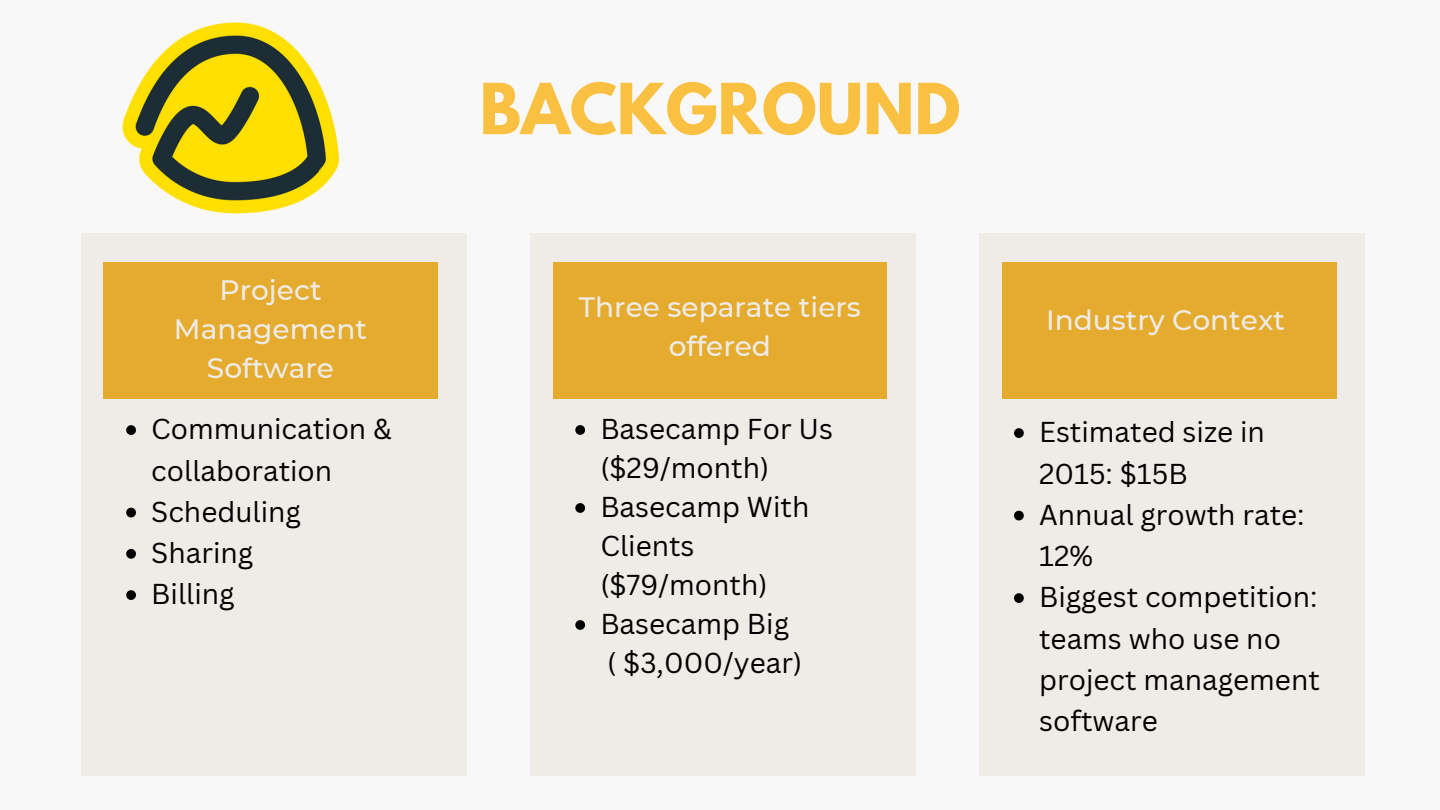
<style>
.page{position:relative;width:1440px;height:810px;background:#f8f8f8}
.page>*{position:absolute;margin:0;border:0;box-sizing:border-box;transform-origin:0 0}
.t1{font:700 62.3px "League Spartan";color:#f9c041}
.t2{font:28px/41.2px "Canva Sans";color:#000}
.t3{font:500 28px/39px "Montserrat";color:#efece7;text-align:center}
.t4{font:500 22px "Montserrat";color:#efece7}
</style>
<div class="page">
<div style="left:81px;top:233px;width:385px;height:542px;background:#efece7"></div>
<div style="left:103px;top:262px;width:334px;height:137px;background:#e4ab2e"></div>
<img style="left:123px;top:22px;width:217px;height:192px">
<div style="left:531px;top:233px;width:385px;height:542px;background:#efece7"></div>
<div style="left:980px;top:233px;width:385px;height:542px;background:#efece7"></div>
<div style="left:553px;top:262px;width:334px;height:137px;background:#e4ab2e"></div>
<svg style="left:575px;top:425px;width:10px;height:10px"></svg>
<svg style="left:575px;top:503px;width:10px;height:10px"></svg>
<svg style="left:575px;top:620px;width:10px;height:10px"></svg>
<svg style="left:126px;top:425px;width:10px;height:10px"></svg>
<svg style="left:126px;top:508px;width:10px;height:9px"></svg>
<svg style="left:126px;top:549px;width:10px;height:10px"></svg>
<svg style="left:126px;top:590px;width:10px;height:10px"></svg>
<div style="left:1002px;top:262px;width:334px;height:137px;background:#e4ab2e"></div>
<svg style="left:1014px;top:428px;width:10px;height:10px"></svg>
<svg style="left:1014px;top:511px;width:10px;height:9px"></svg>
<svg style="left:1014px;top:593px;width:10px;height:10px"></svg>
<p class="t3" style="left:174px;top:271px;width:195px">Project<br>Management<br>Software</p>
<p class="t2" style="left:151px;top:408px;width:242px">Communication &amp; collaboration<br>Scheduling<br>Sharing<br>Billing</p>
<h1 class="t1" style="left:480px;top:78px;width:482px">BACKGROUND</h1>
<p class="t3" style="left:579px;top:288px;width:284px">Three separate tiers offered</p>
<p class="t2" style="left:600px;top:409px;width:234px;line-height:39px">Basecamp For Us ($29/month)<br>Basecamp With<br>Clients ($79/month)<br>Basecamp Big<br>( $3,000/year)</p>
<p class="t3" style="left:1046px;top:301px;width:240px">Industry Context</p>
<p class="t4" style="left:1084px;top:307px;width:167px">Many features!</p>
<p class="t2" style="left:1039px;top:411px;width:282px">Estimated size in<br>2015: $15B<br>Annual growth rate:<br>12%<br>Biggest competition: teams who use no project management software</p>
</div>
